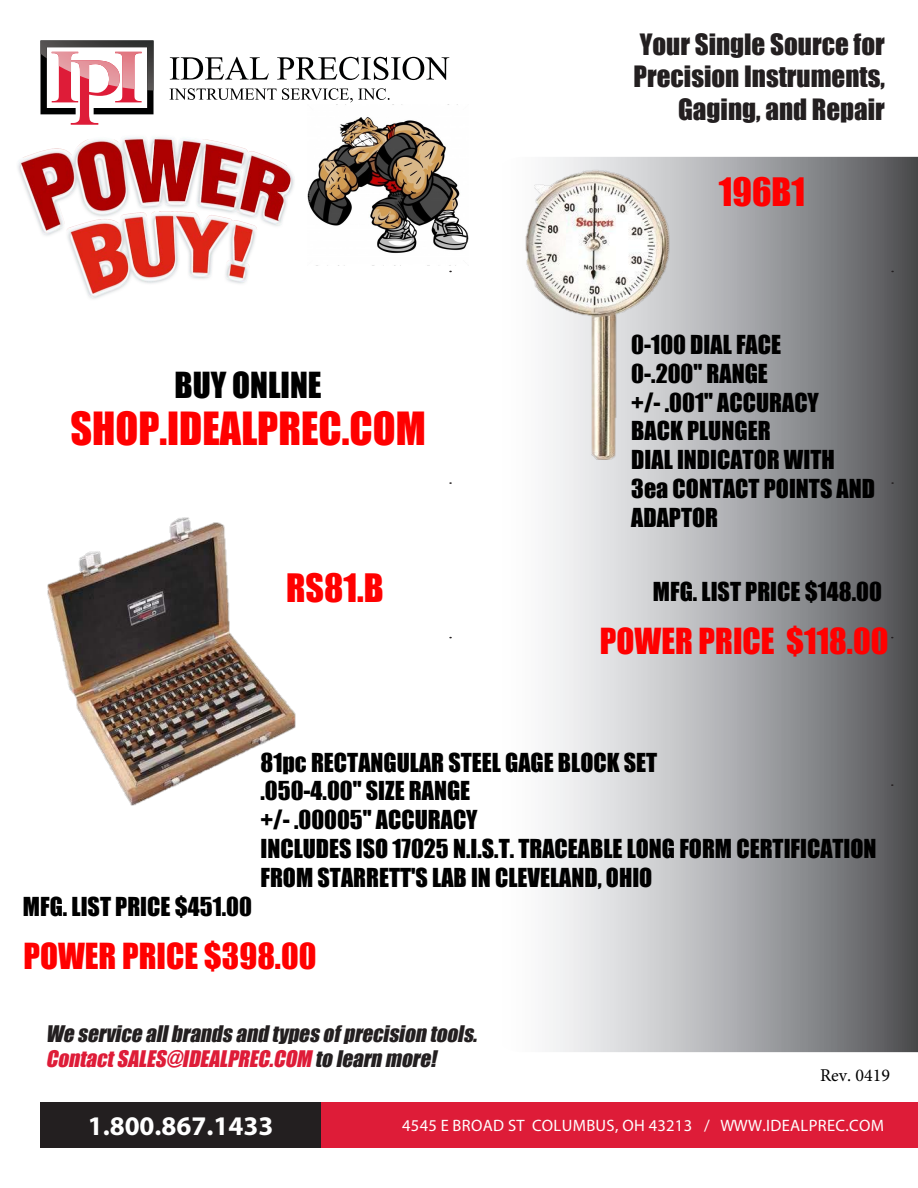
<style>
.page{position:relative;width:918px;height:1188px;background:#fff}
.page>*{position:absolute;margin:0;border:0;box-sizing:border-box;transform-origin:0 0}
.t1{font:42px "Impact";color:#f00}
.t2{font:36px "Impact";color:#f00}
.t3{font:33px "Impact";color:#f00}
.t4{font:33px "Impact";color:#000}
.t5{font:27px/32.4px "Impact";color:#231f20;text-align:right}
.t6{font:700 27px "Myriad Pro";color:#fff}
.t7{font:24px/28.8px "Impact";color:#000}
.t8{font:italic 21px/25.2px "Impact";color:#231f20}
.t9{font:18px "Minion Pro";color:#000}
.t10{font:16.5px "Myriad Pro";letter-spacing:.02em;color:#fff}
.s1{color:#de1c38}
</style>
<div class="page">
<svg style="left:41px;top:91px;width:113px;height:34px"></svg>
<img style="left:40px;top:40px;width:114px;height:51px">
<img style="left:115px;top:52px;width:27px;height:37px">
<img style="left:52px;top:52px;width:68px;height:35px">
<svg style="left:170px;top:57px;width:99px;height:23px"></svg>
<svg style="left:277px;top:57px;width:172px;height:23px"></svg>
<svg style="left:169px;top:88px;width:221px;height:14px"></svg>
<div style="left:54px;top:1102px;width:864px;height:46px;background:#de1c38"></div>
<div style="left:40px;top:1102px;width:281px;height:46px;background:#231f20"></div>
<svg style="left:549px;top:157px;width:369px;height:895px;background:#a1a2a5"></svg>
<img style="left:18px;top:136px;width:276px;height:163px">
<img style="left:308px;top:117px;width:161px;height:149px">
<img style="left:525px;top:159px;width:154px;height:311px">
<img style="left:47px;top:517px;width:249px;height:289px">
<p class="t5" style="left:634px;top:27px;width:253px">Your Single Source for<br>Precision Instruments,<br>Gaging, and Repair</p>
<h3 class="t4" style="left:174px;top:359px;width:149px">BUY ONLINE</h3>
<h1 class="t1" style="left:70px;top:396px;width:357px">SHOP.IDEALPREC.COM</h1>
<h2 class="t2" style="left:286px;top:560px;width:99px">RS81.B</h2>
<h2 class="t2" style="left:719px;top:164px;width:88px">196B1</h2>
<p class="t7" style="left:631px;top:330px;width:245px">0-100 DIAL FACE<br>0-.200" RANGE<br>+/- .001" ACCURACY<br>BACK PLUNGER<br>DIAL INDICATOR WITH<br>3ea CONTACT POINTS AND<br>ADAPTOR</p>
<p class="t7" style="left:653px;top:577px;width:231px">MFG. LIST PRICE $148.00</p>
<h3 class="t3" style="left:600px;top:616px;width:290px">POWER PRICE $118.00</h3>
<p class="t7" style="left:261px;top:747px;width:618px">81pc RECTANGULAR STEEL GAGE BLOCK SET<br>.050-4.00" SIZE RANGE<br>+/- .00005" ACCURACY<br>INCLUDES ISO 17025 N.I.S.T. TRACEABLE LONG FORM CERTIFICATION FROM STARRETT'S LAB IN CLEVELAND, OHIO</p>
<p class="t7" style="left:23px;top:892px;width:231px">MFG. LIST PRICE $451.00</p>
<h3 class="t3" style="left:23px;top:930px;width:294px">POWER PRICE $398.00</h3>
<p class="t8" style="left:46px;top:1020px;width:438px">We service allbrandsand typesofprecision tools.<br><span class="s1">ContactSALES@IDEALPREC.COM</span> to learn more!</p>
<p class="t9" style="left:820px;top:1063px;width:71px">Rev. 0419</p>
<p class="t6" style="left:88px;top:1108px;width:187px">1.800.867.1433</p>
<p class="t10" style="left:402px;top:1115px;width:483px">4545 E BROAD ST COLUMBUS, OH 43213 / WWW.IDEALPREC.COM</p>
</div>
